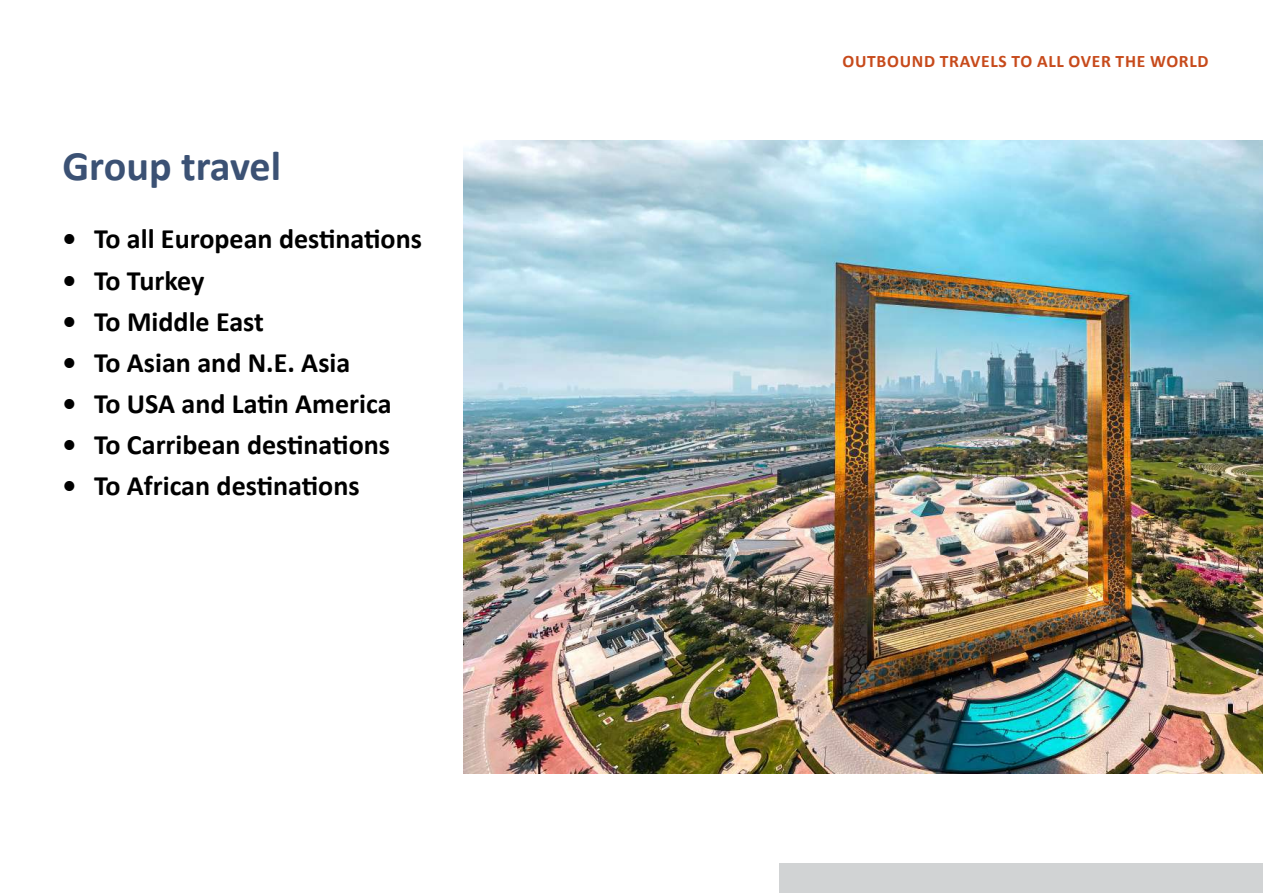
<style>
.page{position:relative;width:1263px;height:893px;background:#fff}
.page>*{position:absolute;margin:0;border:0;box-sizing:border-box;transform-origin:0 0}
.t1{font:700 42.15px "Calibri";color:#3b5174}
.t2{font:700 28.05px "Calibri";color:#000}
.t3{font:700 28.05px "Calibri";letter-spacing:-.02em;color:#000}
.t4{font:700 17.55px "Calibri";letter-spacing:.04em;color:#c74a1b}
</style>
<div class="page">
<img style="left:464px;top:140px;width:799px;height:634px">
<div style="left:779px;top:863px;width:484px;height:30px;background:#d1d3d4"></div>
<h1 class="t1" style="left:62px;top:136px;width:220px">Group travel</h1>
<p class="t2" style="left:62px;top:219px;width:361px">• To all European destinations</p>
<p class="t3" style="left:62px;top:260px;width:143px">• To Turkey</p>
<p class="t2" style="left:62px;top:302px;width:203px">• Το Μiddle East</p>
<p class="t2" style="left:62px;top:343px;width:289px">• To Asian and N.E. Asia</p>
<p class="t2" style="left:62px;top:384px;width:331px">• To USA and Latin America</p>
<p class="t2" style="left:62px;top:425px;width:329px">• To Carribean destinations</p>
<p class="t2" style="left:62px;top:466px;width:299px">• To African destinations</p>
<p class="t4" style="left:842px;top:49px;width:368px">OUTBOUND TRAVELS TO ALL OVER THE WORLD</p>
</div>
